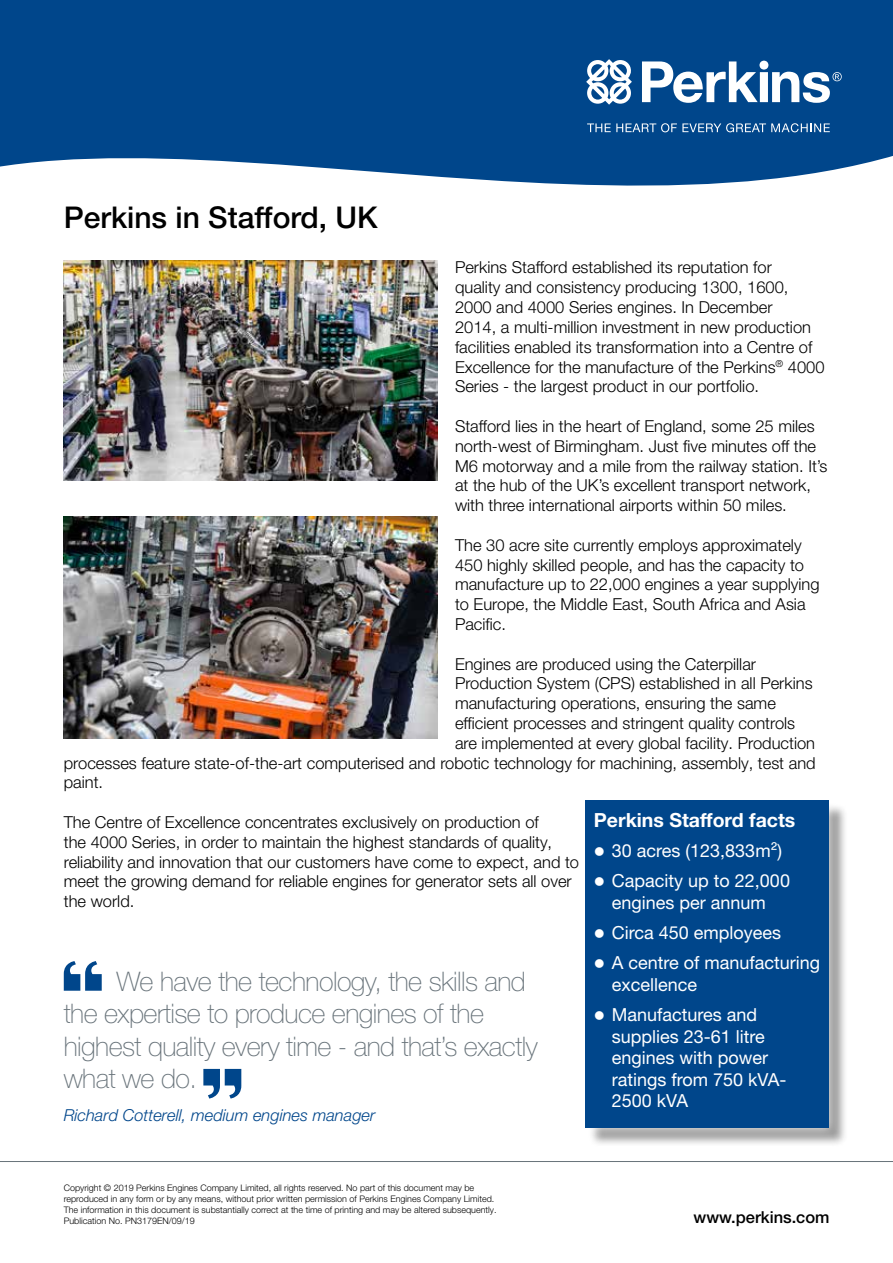
<style>
.page{position:relative;width:893px;height:1263px;background:#fff}
.page>*{position:absolute;margin:0;border:0;box-sizing:border-box;transform-origin:0 0}
.t1{font:500 30px "Helvetica Neue LT Pro";color:#000}
.t2{font:100 27px/32.4px "Helvetica Neue LT Pro";letter-spacing:-.02em;color:#68737a}
.t3{font:700 19.5px "Helvetica Neue LT Pro";color:#fff}
.t4{font:18px/21.6px "Helvetica Neue LT Pro";color:#fff}
.t5{font:300 16.5px/19.8px "Helvetica Neue LT Pro";color:#000}
.t6{font:italic 300 16.5px "Helvetica Neue LT Pro";color:#00468b}
.t7{font:500 16.5px "Helvetica Neue LT Pro";color:#000}
.t8{font:300 9px/10.8px "Helvetica Neue LT Pro";color:#000}
</style>
<div class="page">
<hr style="left:0;top:1161px;width:893px;height:1px;background:#68737a">
<svg style="left:0;top:0;width:893px;height:186px;fill:#00468b"></svg>
<svg style="left:587px;top:123px;width:243px;height:9px"></svg>
<svg style="left:586px;top:59px;width:46px;height:46px"></svg>
<svg style="left:642px;top:61px;width:200px;height:42px"></svg>
<img style="left:64px;top:517px;width:374px;height:222px">
<img style="left:64px;top:260px;width:374px;height:220px">
<svg style="left:64px;top:961px;width:38px;height:30px"></svg>
<svg style="left:203px;top:1069px;width:38px;height:29px"></svg>
<div style="left:588px;top:803px;width:260px;height:344px;background:#000;opacity:.4"></div>
<div style="left:576px;top:791px;width:263px;height:346px;background:#fff;opacity:.75"></div>
<div style="left:585px;top:800px;width:244px;height:328px;background:#00468b"></div>
<h1 class="t1" style="left:64px;top:199px;width:316px">Perkins in Stafford, UK</h1>
<p class="t5" style="left:455px;top:257px;width:371px">Perkins Stafford established its reputation for<br>quality and consistency producing 1300, 1600, 2000 and 4000 Series engines. In December<br>2014, a multi-million investment in new production facilities enabled its transformation into a Centre of Excellence for the manufacture of the Perkins<sup>®</sup> 4000<br>Series - the largest product in our portfolio.</p>
<p class="t5" style="left:455px;top:416px;width:374px">Stafford lies in the heart of England, some 25 miles north-west of Birmingham. Just five minutes off the M6 motorway and a mile from the railway station. It’s at the hub of the UK’s excellent transport network, with three international airports within 50 miles.</p>
<p class="t5" style="left:455px;top:535px;width:366px">The 30 acre site currently employs approximately 450 highly skilled people, and has the capacity to manufacture up to 22,000 engines a year supplying to Europe, the Middle East, South Africa and Asia Pacific.</p>
<p class="t5" style="left:455px;top:653px;width:303px">Engines are produced using the Caterpillar</p>
<p class="t5" style="left:455px;top:673px;width:359px">Production System (CPS) established in all Perkins</p>
<p class="t5" style="left:455px;top:693px;width:322px">manufacturing operations, ensuring the same</p>
<p class="t5" style="left:455px;top:713px;width:342px">efficient processes and stringent quality controls</p>
<p class="t5" style="left:455px;top:733px;width:362px">are implemented at every global facility. Production</p>
<p class="t5" style="left:64px;top:752px;width:753px">processes feature state-of-the-art computerised and robotic technology for machining, assembly, test and</p>
<p class="t5" style="left:64px;top:772px;width:41px">paint.</p>
<p class="t5" style="left:64px;top:812px;width:517px">The Centre of Excellence concentrates exclusively on production of<br>the 4000 Series, in order to maintain the highest standards of quality, reliability and innovation that our customers have come to expect, and to meet the growing demand for reliable engines for generator sets all over the world.</p>
<p class="t3" style="left:594px;top:808px;width:203px">Perkins Stafford facts</p>
<p class="t4" style="left:594px;top:840px;width:190px">● 30 acres (123,833m²)</p>
<p class="t4" style="left:594px;top:870px;width:198px;text-align:center">● Capacity up to 22,000 engines per annum</p>
<p class="t4" style="left:594px;top:921px;width:189px">● Circa 450 employees</p>
<p class="t4" style="left:612px;top:951px;width:210px;text-indent:-18px">● A centre of manufacturing excellence</p>
<p class="t4" style="left:612px;top:1003px;width:176px;text-indent:-18px">● Manufactures and supplies 23-61 litre engines with power ratings from 750 kVA-<br>2500 kVA</p>
<h2 class="t2" style="left:64px;top:965px;width:475px;text-indent:53px">We have the technology, the skills and the expertise to produce engines of the highest quality every time - and that’s exactly what we do.</h2>
<p class="t6" style="left:64px;top:1105px;width:313px">Richard Cotterell, medium engines manager</p>
<p class="t8" style="left:64px;top:1182px;width:434px">Copyright © 2019 Perkins Engines Company Limited, all rights reserved. No part of this document may be reproduced in any form or by any means, without prior written permission of Perkins Engines Company Limited.<br>The information in this document is substantially correct at the time of printing and may be altered subsequently.<br>Publication No. PN3179EN/09/19</p>
<p class="t7" style="left:694px;top:1207px;width:138px">www.perkins.com</p>
</div>
